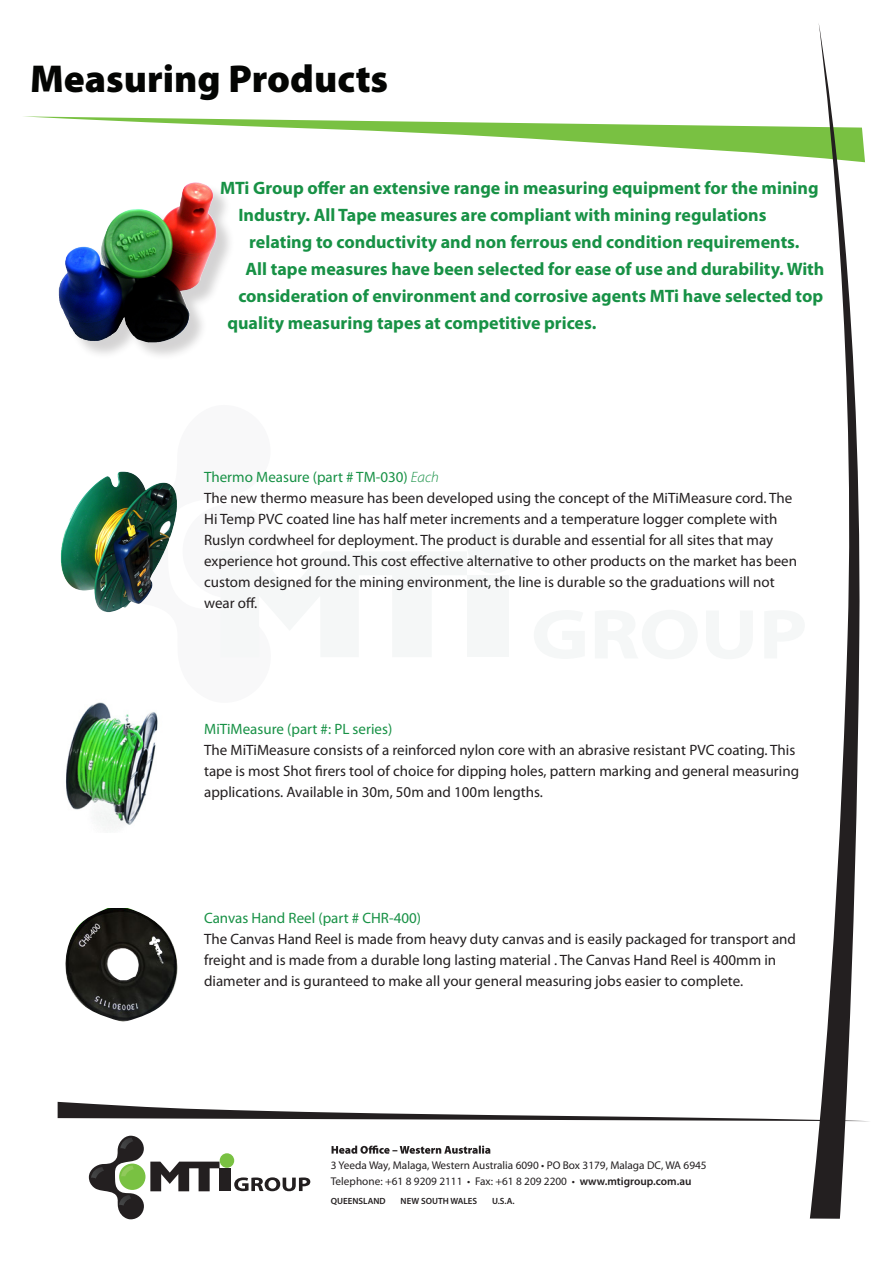
<style>
.page{position:relative;width:893px;height:1263px;background:#fff}
.page>*{position:absolute;margin:0;border:0;box-sizing:border-box;transform-origin:0 0}
.t1{font:900 39px "Myriad Pro";color:#040503}
.t2{font:700 18px "Myriad Pro";color:#179145}
.t3{font:15px/21px "Myriad Pro";color:#231f20}
.t4{font:15px "Myriad Pro";color:#179145}
.t5{font:11.25px/15.6px "Myriad Pro";color:#231f20}
.t6{font:600 9px "Myriad Pro";color:#231f20}
.s1{font-weight:300;font-style:italic}
.s2{font-weight:600}
</style>
<div class="page">
<img style="left:75px;top:476px;width:93px;height:137px">
<div style="left:183px;top:504px;width:93px;height:94px;background:#f8f8f9;border-radius:50%"></div>
<div style="left:467px;top:575px;width:41px;height:82px;background:#f5f7f7"></div>
<div style="left:467px;top:522px;width:52px;height:51px;background:#f5f7f7;border-radius:50%"></div>
<svg style="left:332px;top:1145px;width:158px;height:9px"></svg>
<svg style="left:58px;top:1102px;width:752px;height:19px"></svg>
<svg style="left:23px;top:116px;width:842px;height:46px"></svg>
<svg style="left:234px;top:1177px;width:76px;height:14px"></svg>
<svg style="left:150px;top:1161px;width:70px;height:30px"></svg>
<div style="left:220px;top:1168px;width:11px;height:23px;background:#231f20"></div>
<div style="left:220px;top:1153px;width:14px;height:15px;background:#79c142;border-radius:50%"></div>
<div style="left:119px;top:1163px;width:26px;height:27px;background:#79c142;border-radius:50%"></div>
<svg style="left:89px;top:1136px;width:55px;height:83px"></svg>
<svg style="left:810px;top:23px;width:53px;height:1196px"></svg>
<img style="left:116px;top:471px;width:61px;height:72px">
<img style="left:65px;top:908px;width:113px;height:114px">
<div style="left:60px;top:183px;width:177px;height:180px;background:#231f20;opacity:.2"></div>
<img style="left:163px;top:182px;width:54px;height:109px">
<img style="left:66px;top:702px;width:92px;height:126px">
<p class="t1" style="left:30px;top:53px;width:360px">Measuring Products</p>
<p class="t2" style="left:220px;top:177px;width:600px">MTi Group offer an extensive range in measuring equipment for the mining</p>
<p class="t2" style="left:238px;top:204px;width:530px">Industry. All Tape measures are compliant with mining regulations</p>
<p class="t2" style="left:249px;top:231px;width:552px">relating to conductivity and non ferrous end condition requirements.</p>
<p class="t2" style="left:246px;top:258px;width:580px">All tape measures have been selected for ease of use and durability. With</p>
<p class="t2" style="left:238px;top:285px;width:586px">consideration of environment and corrosive agents MTi have selected top</p>
<p class="t2" style="left:227px;top:312px;width:370px">quality measuring tapes at competitive prices.</p>
<p class="t4" style="left:204px;top:467px;width:236px">Thermo Measure (part # TM-030) <span class="s1">Each</span></p>
<p class="t3" style="left:204px;top:487px;width:594px">The new thermo measure has been developed using the concept of the MiTiMeasure cord. The Hi Temp PVC coated line has half meter increments and a temperature logger complete with Ruslyn cordwheel for deployment. The product is durable and essential for all sites that may experience hot ground. This cost effective alternative to other products on the market has been custom designed for the mining environment, the line is durable so the graduations will not wear off.</p>
<p class="t4" style="left:204px;top:719px;width:190px">MiTiMeasure (part #: PL series)</p>
<p class="t3" style="left:204px;top:739px;width:597px">The MiTiMeasure consists of a reinforced nylon core with an abrasive resistant PVC coating. This tape is most Shot firers tool of choice for dipping holes, pattern marking and general measuring applications. Available in 30m, 50m and 100m lengths.</p>
<p class="t4" style="left:204px;top:908px;width:218px">Canvas Hand Reel (part # CHR-400)</p>
<p class="t3" style="left:204px;top:928px;width:593px">The Canvas Hand Reel is made from heavy duty canvas and is easily packaged for transport and freight and is made from a durable long lasting material . The Canvas Hand Reel is 400mm in diameter and is guranteed to make all your general measuring jobs easier to complete.</p>
<p class="t5" style="left:331px;top:1157px;width:377px">3 Yeeda Way, Malaga, Western Australia 6090 • PO Box 3179, Malaga DC, WA 6945<br>Telephone: +61 8 9209 2111 • Fax: +61 8 209 2200 • <span class="s2">www.mtigroup.com.au</span></p>
<p class="t6" style="left:331px;top:1195px;width:56px">QUEENSLAND</p>
<p class="t6" style="left:401px;top:1195px;width:78px">NEW SOUTH WALES</p>
<p class="t6" style="left:492px;top:1195px;width:24px">U.S.A.</p>
</div>
